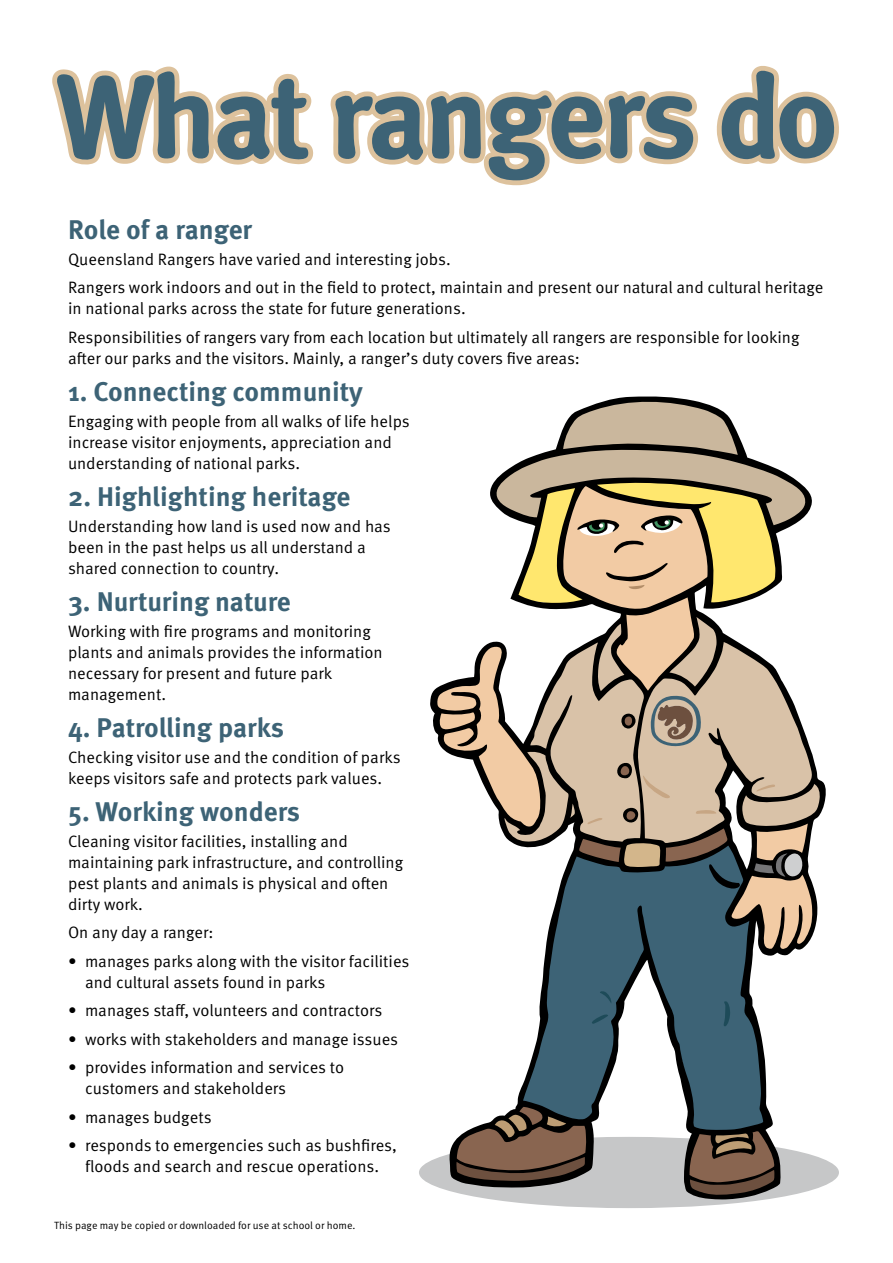
<style>
.page{position:relative;width:893px;height:1263px;background:#fff}
.page>*{position:absolute;margin:0;border:0;box-sizing:border-box;transform-origin:0 0}
.t1{font:700 27px "Meta OT";color:#3d6376}
.t2{font:16.5px/21px "Meta OT Norm";color:#000}
.t3{font:10.5px "Meta OT Norm";color:#000}
</style>
<div class="page">
<svg style="left:56px;top:69px;width:253px;height:92px"></svg>
<svg style="left:335px;top:94px;width:89px;height:67px;background:#859291"></svg>
<svg style="left:430px;top:95px;width:51px;height:64px;background:#78898c"></svg>
<svg style="left:488px;top:94px;width:207px;height:86px"></svg>
<svg style="left:722px;top:70px;width:114px;height:89px"></svg>
<div style="left:419px;top:1137px;width:420px;height:71px;background:#c6c7c8;border-radius:50%"></div>
<svg style="left:430px;top:396px;width:397px;height:803px"></svg>
<svg style="left:435px;top:400px;width:383px;height:552px"></svg>
<h1 class="t1" style="left:68px;top:213px;width:186px">Role of a ranger</h1>
<p class="t2" style="left:68px;top:245px;width:757px;line-height:28.5px">Queensland Rangers have varied and interesting jobs.<br>Rangers work indoors and out in the field to protect, maintain and present our natural and cultural heritage</p>
<p class="t2" style="left:68px;top:295px;width:733px;line-height:28.5px">in national parks across the state for future generations.<br>Responsibilities of rangers vary from each location but ultimately all rangers are responsible for looking</p>
<p class="t2" style="left:68px;top:348px;width:513px">after our parks and the visitors. Mainly, a ranger’s duty covers five areas:</p>
<h1 class="t1" style="left:68px;top:375px;width:296px">1. Connecting community</h1>
<p class="t2" style="left:68px;top:411px;width:343px">Engaging with people from all walks of life helps increase visitor enjoyments, appreciation and understanding of national parks.</p>
<h1 class="t1" style="left:68px;top:480px;width:284px">2. Highlighting heritage</h1>
<p class="t2" style="left:68px;top:516px;width:324px">Understanding how land is used now and has been in the past helps us all understand a shared connection to country.</p>
<h1 class="t1" style="left:68px;top:585px;width:224px">3. Nurturing nature</h1>
<p class="t2" style="left:68px;top:621px;width:316px">Working with fire programs and monitoring plants and animals provides the information necessary for present and future park management.</p>
<h1 class="t1" style="left:68px;top:711px;width:217px">4. Patrolling parks</h1>
<p class="t2" style="left:68px;top:747px;width:334px">Checking visitor use and the condition of parks keeps visitors safe and protects park values.</p>
<h1 class="t1" style="left:68px;top:795px;width:234px">5. Working wonders</h1>
<p class="t2" style="left:68px;top:831px;width:337px">Cleaning visitor facilities, installing and maintaining park infrastructure, and controlling pest plants and animals is physical and often dirty work.</p>
<p class="t2" style="left:68px;top:922px;width:147px">On any day a ranger:</p>
<p class="t2" style="left:85px;top:951px;width:326px;text-indent:-17px">• manages parks along with the visitor facilities and cultural assets found in parks</p>
<p class="t2" style="left:68px;top:1000px;width:316px">• manages staff, volunteers and contractors</p>
<p class="t2" style="left:68px;top:1029px;width:332px">• works with stakeholders and manage issues</p>
<p class="t2" style="left:85px;top:1057px;width:260px;text-indent:-17px">• provides information and services to customers and stakeholders</p>
<p class="t2" style="left:68px;top:1107px;width:145px">• manages budgets</p>
<p class="t2" style="left:68px;top:1135px;width:330px;text-align:center">• responds to emergencies such as bushfires, floods and search and rescue operations.</p>
<p class="t3" style="left:54px;top:1219px;width:303px">This page may be copied or downloaded for use at school or home.</p>
</div>
